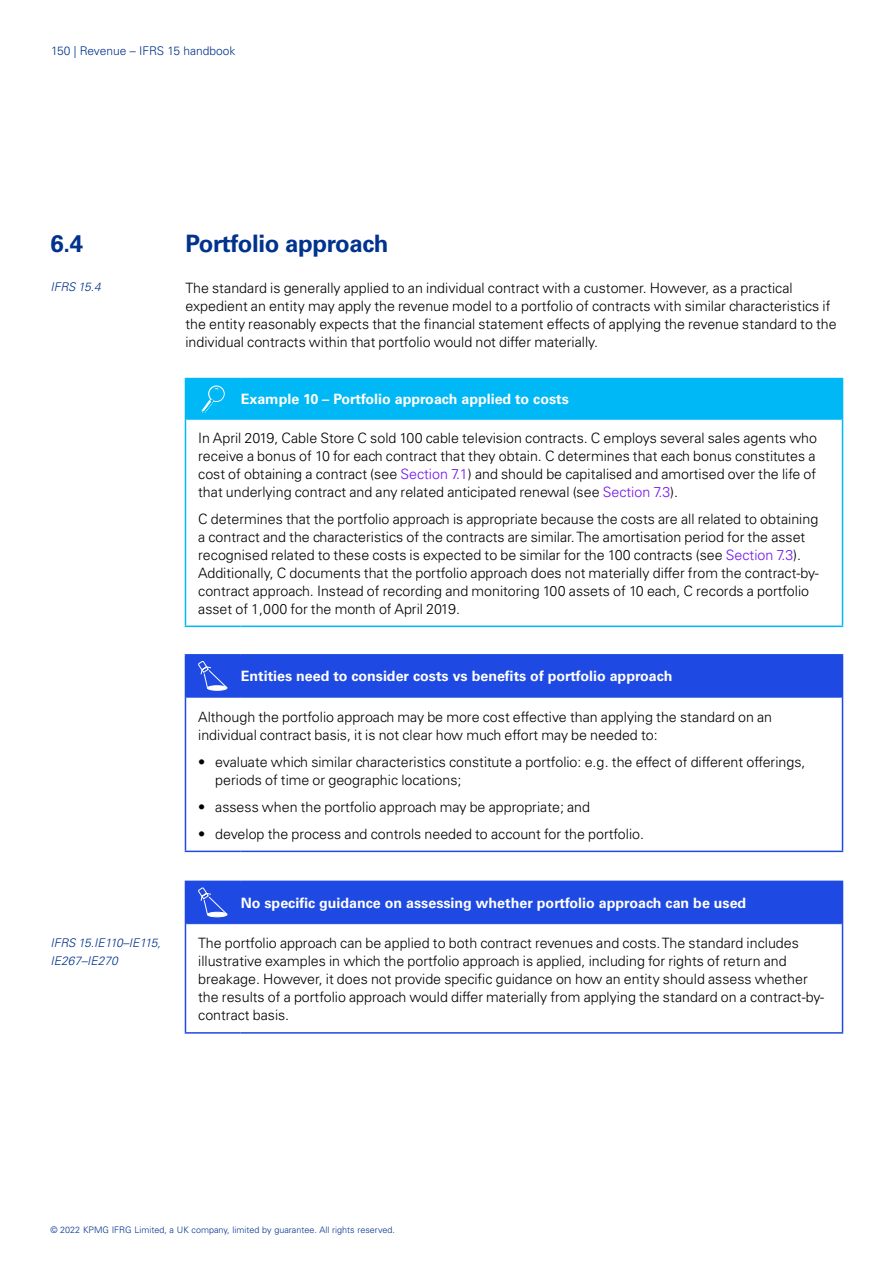
<style>
.page{position:relative;width:893px;height:1263px;background:#fff}
.page>*{position:absolute;margin:0;border:0;box-sizing:border-box;transform-origin:0 0}
.t1{font:700 24px "Univers LT Std";letter-spacing:-.015em;color:#00338d}
.t2{font:300 14.25px/18px "Univers LT Std";color:#000}
.t3{font:700 14.25px "Univers LT Std";color:#fff}
.t4{font:italic 300 12px/18px "Univers LT Std";color:#00338d}
.t5{font:300 12px "Univers LT Std";color:#00338d}
.t6{font:300 9px "Univers LT Std";color:#00338d}
.s1{color:#7213ea}
</style>
<div class="page">
<hr style="left:185px;top:378px;width:56px;height:1px;background:#00b8f5">
<hr style="left:241px;top:378px;width:602px;height:1px;background:#00b8f5">
<hr style="left:842px;top:379px;width:1px;height:40px;background:#00b8f5">
<hr style="left:185px;top:419px;width:1px;height:207px;background:#00b8f5">
<hr style="left:186px;top:419px;width:55px;height:1px;background:#00b8f5">
<hr style="left:185px;top:626px;width:56px;height:1px;background:#00b8f5">
<hr style="left:241px;top:626px;width:602px;height:1px;background:#00b8f5">
<hr style="left:241px;top:419px;width:601px;height:1px;background:#00b8f5">
<hr style="left:842px;top:419px;width:1px;height:207px;background:#00b8f5">
<div style="left:185px;top:379px;width:657px;height:40px;background:#00b8f5"></div>
<hr style="left:842px;top:697px;width:1px;height:154px;background:#1e49e2">
<hr style="left:185px;top:654px;width:56px;height:2px;background:#1e49e2">
<hr style="left:241px;top:654px;width:602px;height:2px;background:#1e49e2">
<hr style="left:842px;top:656px;width:1px;height:41px;background:#1e49e2">
<hr style="left:185px;top:697px;width:1px;height:154px;background:#1e49e2">
<hr style="left:186px;top:697px;width:55px;height:1px;background:#1e49e2">
<hr style="left:241px;top:697px;width:601px;height:1px;background:#1e49e2">
<hr style="left:185px;top:851px;width:56px;height:1px;background:#1e49e2">
<hr style="left:241px;top:851px;width:602px;height:1px;background:#1e49e2">
<div style="left:185px;top:655px;width:657px;height:42px;background:#1e49e2"></div>
<hr style="left:842px;top:924px;width:1px;height:108px;background:#1e49e2">
<hr style="left:241px;top:881px;width:602px;height:1px;background:#1e49e2">
<hr style="left:842px;top:882px;width:1px;height:42px;background:#1e49e2">
<hr style="left:185px;top:924px;width:1px;height:108px;background:#1e49e2">
<hr style="left:185px;top:1032px;width:56px;height:2px;background:#1e49e2">
<hr style="left:241px;top:1032px;width:602px;height:2px;background:#1e49e2">
<div style="left:185px;top:881px;width:657px;height:43px;background:#1e49e2"></div>
<p class="t5" style="left:51px;top:44px;width:186px">150 | Revenue – IFRS 15 handbook</p>
<h1 class="t1" style="left:50px;top:229px;width:34px">6.4</h1>
<h1 class="t1" style="left:185px;top:229px;width:204px">Portfolio approach</h1>
<p class="t4" style="left:50px;top:278px;width:52px">IFRS 15.4</p>
<p class="t2" style="left:185px;top:278px;width:653px">The standard is generally applied to an individual contract with a customer. However, as a practical expedient an entity may apply the revenue model to a portfolio of contracts with similar characteristics if the entity reasonably expects that the financial statement effects of applying the revenue standard to the individual contracts within that portfolio would not differ materially.</p>
<p class="t3" style="left:241px;top:391px;width:330px">Example 10 – Portfolio approach applied to costs</p>
<p class="t2" style="left:198px;top:428px;width:620px;text-align:justify">In April 2019, Cable Store C sold 100 cable television contracts. C employs several sales agents who receive a bonus of 10 for each contract that they obtain. C determines that each bonus constitutes a cost of obtaining a contract (see <span class="s1">Section 7.1</span>) and should be capitalised and amortised over the life of that underlying contract and any related anticipated renewal (see <span class="s1">Section 7.3</span>).</p>
<p class="t2" style="left:198px;top:509px;width:622px">C determines that the portfolio approach is appropriate because the costs are all related to obtaining a contract and the characteristics of the contracts are similar. The amortisation period for the asset recognised related to these costs is expected to be similar for the 100 contracts (see <span class="s1">Section 7.3</span>).<br>Additionally, C documents that the portfolio approach does not materially differ from the contract-by&shy;contract approach. Instead of recording and monitoring 100 assets of 10 each, C records a portfolio asset of 1,000 for the month of April 2019.</p>
<p class="t3" style="left:241px;top:668px;width:433px">Entities need to consider costs vs benefits of portfolio approach</p>
<p class="t2" style="left:198px;top:707px;width:575px">Although the portfolio approach may be more cost effective than applying the standard on an individual contract basis, it is not clear how much effort may be needed to:</p>
<p class="t2" style="left:215px;top:752px;width:592px;text-indent:-17px">• evaluate which similar characteristics constitute a portfolio: e.g. the effect of different offerings, periods of time or geographic locations;</p>
<p class="t2" style="left:198px;top:797px;width:393px">• assess when the portfolio approach may be appropriate; and</p>
<p class="t2" style="left:198px;top:824px;width:447px">• develop the process and controls needed to account for the portfolio.</p>
<p class="t3" style="left:241px;top:894px;width:507px">No specific guidance on assessing whether portfolio approach can be used</p>
<p class="t4" style="left:50px;top:933px;width:112px">IFRS 15.IE110–IE115,<br>IE267–IE270</p>
<p class="t2" style="left:198px;top:934px;width:627px">The portfolio approach can be applied to both contract revenues and costs. The standard includes illustrative examples in which the portfolio approach is applied, including for rights of return and breakage. However, it does not provide specific guidance on how an entity should assess whether the results of a portfolio approach would differ materially from applying the standard on a contract-by&shy;contract basis.</p>
<p class="t6" style="left:50px;top:1224px;width:346px">© 2022 KPMG IFRG Limited, a UK company, limited by guarantee. All rights reserved.</p>
</div>
